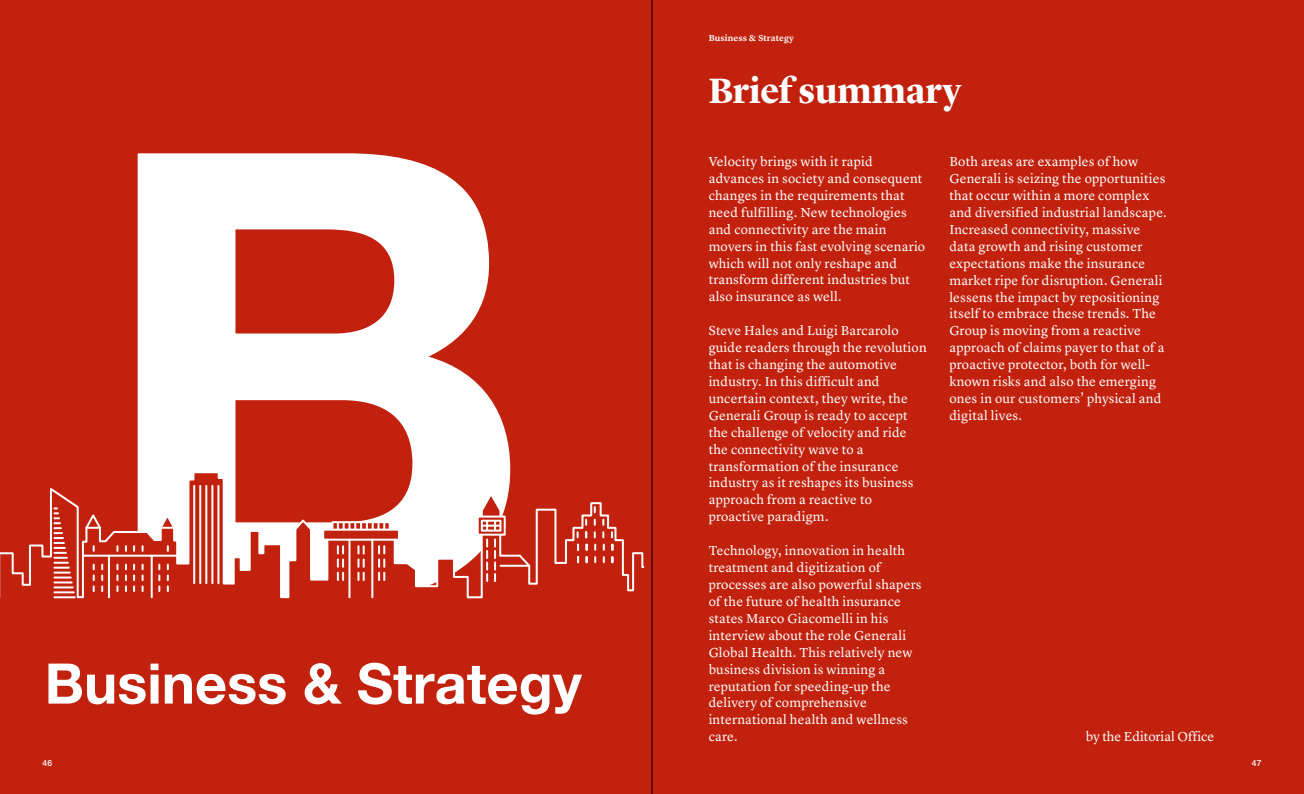
<style>
.page{position:relative;width:1304px;height:794px;background:#c1210d}
.page>*{position:absolute;margin:0;border:0;box-sizing:border-box;transform-origin:0 0}
.t1{font:700 623.1px "Helvetica Neue LT Std";color:#fff}
.t2{font:700 56px "Helvetica Neue LT Std";color:#fff}
.t3{font:700 36.5px "Lyon Display";color:#fff}
.t4{font:13.5px/16.9px "Lyon Text";letter-spacing:.015em;color:#fff}
.t5{font:600 9px "Lyon Text";letter-spacing:.015em;color:#fff}
.t6{font:500 8.5px "Helvetica Neue LT Std";color:#fff}
</style>
<div class="page">
<svg style="left:2px;top:471px;width:643px;height:128px"></svg>
<svg style="left:54px;top:507px;width:19px;height:81px"></svg>
<hr style="left:54px;top:591px;width:20px;height:2px;background:#fff">
<hr style="left:54px;top:596px;width:21px;height:2px;background:#fff">
<svg style="left:594px;top:544px;width:2px;height:6px"></svg>
<svg style="left:586px;top:544px;width:2px;height:6px"></svg>
<svg style="left:577px;top:544px;width:2px;height:6px"></svg>
<svg style="left:603px;top:544px;width:2px;height:6px"></svg>
<svg style="left:611px;top:544px;width:2px;height:6px"></svg>
<svg style="left:480px;top:514px;width:22px;height:67px"></svg>
<hr style="left:500px;top:565px;width:29px;height:2px;background:#fff">
<hr style="left:327px;top:538px;width:68px;height:2px;background:#fff">
<hr style="left:332px;top:528px;width:58px;height:2px;background:#fff">
<svg style="left:337px;top:522px;width:48px;height:7px"></svg>
<svg style="left:337px;top:546px;width:7px;height:7px"></svg>
<svg style="left:337px;top:559px;width:7px;height:21px"></svg>
<svg style="left:357px;top:546px;width:8px;height:7px"></svg>
<svg style="left:357px;top:559px;width:8px;height:21px"></svg>
<svg style="left:378px;top:546px;width:7px;height:7px"></svg>
<svg style="left:378px;top:559px;width:7px;height:21px"></svg>
<hr style="left:348px;top:539px;width:2px;height:58px;background:#fff">
<hr style="left:371px;top:539px;width:2px;height:58px;background:#fff">
<hr style="left:193px;top:486px;width:2px;height:97px;background:#fff">
<hr style="left:217px;top:486px;width:2px;height:97px;background:#fff">
<hr style="left:211px;top:486px;width:2px;height:97px;background:#fff">
<hr style="left:205px;top:486px;width:2px;height:97px;background:#fff">
<hr style="left:199px;top:486px;width:2px;height:97px;background:#fff">
<hr style="left:83px;top:554px;width:94px;height:2px;background:#fff">
<svg style="left:86px;top:527px;width:14px;height:2px"></svg>
<svg style="left:161px;top:527px;width:13px;height:2px"></svg>
<hr style="left:108px;top:555px;width:2px;height:42px;background:#fff">
<hr style="left:151px;top:555px;width:2px;height:42px;background:#fff">
<hr style="left:651px;top:0;width:1px;height:794px;background:#ccc7c7">
<hr style="left:652px;top:0;width:1px;height:794px;background:#000">
<p class="t5" style="left:709px;top:31px;width:87px">Business &amp; Strategy</p>
<h3 class="t3" style="left:709px;top:64px;width:254px">Brief summary</h3>
<h1 class="t1" style="left:95px;top:-9px;width:440px">B</h1>
<p class="t4" style="left:709px;top:152px;width:218px">Velocity brings with it rapid advances in society and consequent changes in the requirements that need fulfilling. New technologies and connectivity are the main movers in this fast evolving scenario which will not only reshape and transform different industries but also insurance as well.</p>
<p class="t4" style="left:709px;top:321px;width:220px">Steve Hales and Luigi Barcarolo guide readers through the revolution that is changing the automotive industry. In this difficult and uncertain context, they write, the<br>Generali Group is ready to accept the challenge of velocity and ride the connectivity wave to a transformation of the insurance industry as it reshapes its business approach from a reactive to proactive paradigm.</p>
<p class="t4" style="left:709px;top:541px;width:214px">Technology, innovation in health treatment and digitization of processes are also powerful shapers of the future of health insurance states Marco Giacomelli in his interview about the role Generali<br>Global Health. This relatively new business division is winning a reputation for speeding-up the delivery of comprehensive international health and wellness care.</p>
<h2 class="t2" style="left:45px;top:649px;width:539px">Business &amp; Strategy</h2>
<p class="t4" style="left:949px;top:152px;width:219px">Both areas are examples of how Generali is seizing the opportunities that occur within a more complex and diversified industrial landscape.<br>Increased connectivity, massive data growth and rising customer expectations make the insurance market ripe for disruption. Generali lessens the impact by repositioning itself to embrace these trends. The Group is moving from a reactive approach of claims payer to that of a proactive protector, both for well&shy;known risks and also the emerging ones in our customers’ physical and digital lives.</p>
<p class="t4" style="left:1086px;top:727px;width:130px">by the Editorial Office</p>
<p class="t6" style="left:43px;top:758px;width:11px">46</p>
<p class="t6" style="left:1252px;top:758px;width:11px">47</p>
</div>
